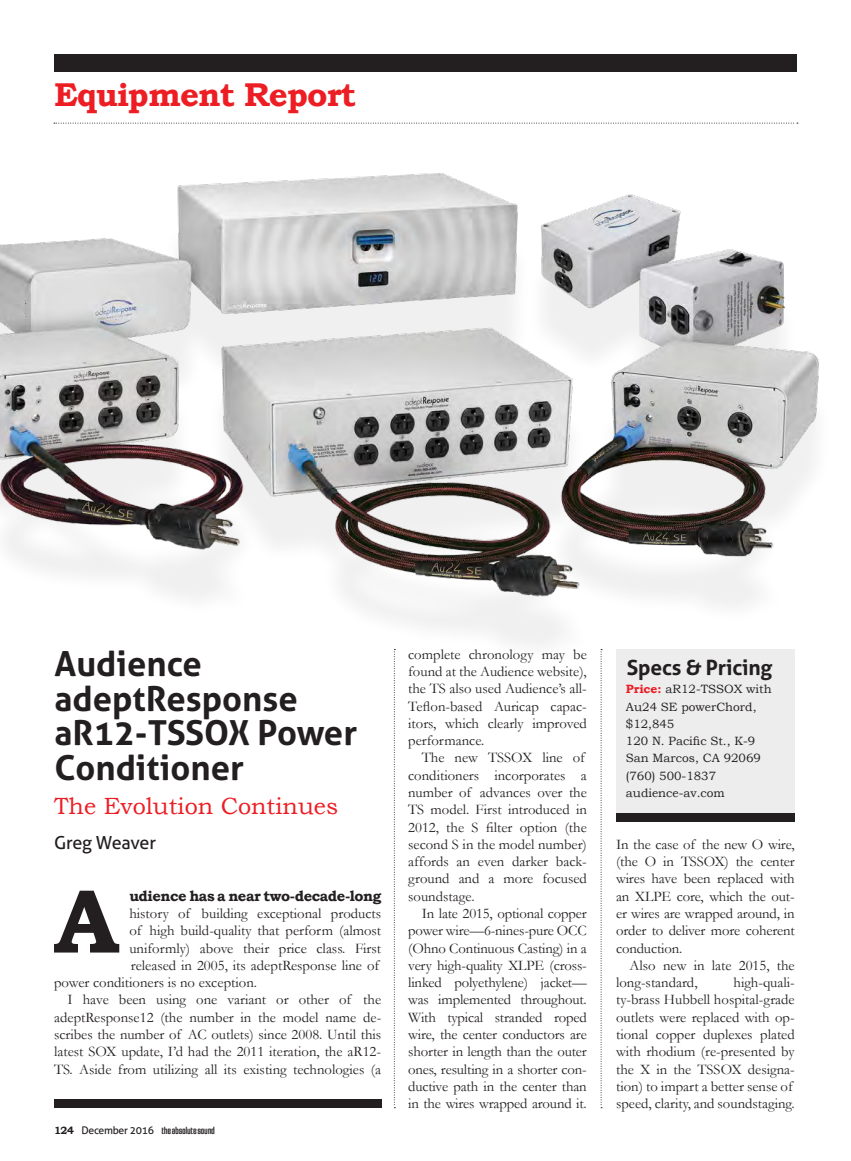
<style>
.page{position:relative;width:851px;height:1161px;background:#fff}
.page>*{position:absolute;margin:0;border:0;box-sizing:border-box;transform-origin:0 0}
.t1{font:700 90.75px "Bookman Old Style";color:#231f20}
.t2{font:700 34.5px/34.5px "Aller";color:#231f20}
.t3{font:700 33px "Bookman Old Style";letter-spacing:-.03em;color:#ed1d24}
.t4{font:23.4px "Bookman Old Style";color:#ed1d24}
.t5{font:700 21px "Aller";letter-spacing:-.01em;color:#231f20}
.t6{font:18px "Aller";letter-spacing:-.02em;color:#231f20}
.t7{font:14.7px/17.2px "Garamond";color:#231f20}
.t8{font:700 14.7px "Bookman Old Style";letter-spacing:-.03em;color:#231f20}
.t9{font:12px/17.2px "Bookman Old Style";color:#231f20}
.t10{font:10.5px "Jay Gothic URWT";letter-spacing:-.03em;color:#231f20}
.s1{font-weight:700;color:#ed1d24}
.s2{font-family:"Bookman Old Style";font-weight:700}
.s3{font-family:"Aller"}
</style>
<div class="page">
<img style="left:0;top:173px;width:819px;height:448px">
<svg style="left:600px;top:649px;width:2px;height:459px"></svg>
<svg style="left:394px;top:649px;width:1px;height:459px"></svg>
<div style="left:54px;top:54px;width:742px;height:17px;background:#231f20"></div>
<svg style="left:54px;top:123px;width:743px;height:1px"></svg>
<div style="left:616px;top:649px;width:178px;height:164px;background:#ededee"></div>
<div style="left:616px;top:813px;width:178px;height:9px;background:#231f20"></div>
<div style="left:54px;top:1099px;width:327px;height:9px;background:#231f20"></div>
<p class="t3" style="left:54px;top:75px;width:303px">Equipment Report</p>
<p class="t7" style="left:408px;top:645px;width:180px">complete chronology may be</p>
<p class="t7" style="left:408px;top:663px;width:180px">found at the Audience website),</p>
<p class="t7" style="left:408px;top:680px;width:180px">the TS also used Audience’s all-</p>
<p class="t7" style="left:408px;top:697px;width:180px">Teflon-based Auricap capac-</p>
<p class="t7" style="left:408px;top:715px;width:180px">itors, which clearly improved</p>
<p class="t7" style="left:408px;top:732px;width:78px">performance.</p>
<p class="t7" style="left:421px;top:749px;width:165px">The new TSSOX line of</p>
<p class="t7" style="left:408px;top:766px;width:180px">conditioners incorporates a</p>
<p class="t7" style="left:408px;top:784px;width:180px">number of advances over the</p>
<p class="t7" style="left:408px;top:801px;width:180px">TS model. First introduced in</p>
<p class="t7" style="left:408px;top:818px;width:180px">2012, the S filter option (the</p>
<p class="t7" style="left:408px;top:836px;width:180px">second S in the model number)</p>
<p class="t7" style="left:408px;top:853px;width:180px">affords an even darker back-</p>
<p class="t7" style="left:408px;top:870px;width:180px">ground and a more focused</p>
<p class="t7" style="left:408px;top:887px;width:68px">soundstage.</p>
<p class="t7" style="left:421px;top:905px;width:167px">In late 2015, optional copper</p>
<p class="t7" style="left:408px;top:922px;width:180px">power wire—6-nines-pure OCC</p>
<p class="t7" style="left:408px;top:939px;width:180px">(Ohno Continuous Casting) in a</p>
<p class="t7" style="left:408px;top:956px;width:180px">very high-quality XLPE (cross-</p>
<p class="t7" style="left:408px;top:974px;width:180px">linked polyethylene) jacket—</p>
<p class="t7" style="left:408px;top:991px;width:180px">was implemented throughout.</p>
<p class="t7" style="left:408px;top:1008px;width:180px">With typical stranded roped</p>
<p class="t7" style="left:408px;top:1026px;width:180px">wire, the center conductors are</p>
<p class="t7" style="left:408px;top:1043px;width:180px">shorter in length than the outer</p>
<p class="t7" style="left:408px;top:1060px;width:180px">ones, resulting in a shorter con-</p>
<p class="t7" style="left:408px;top:1077px;width:180px">ductive path in the center than</p>
<p class="t7" style="left:408px;top:1095px;width:180px">in the wires wrapped around it.</p>
<p class="t2" style="left:54px;top:646px;width:304px">Audience adeptResponse aR12-TSSOX Power<br>Conditioner</p>
<p class="t5" style="left:627px;top:655px;width:147px">Specs &amp; Pricing</p>
<p class="t9" style="left:626px;top:681px;width:147px"><span class="s1">Price:</span> aR12-TSSOX with<br>Au24 SE powerChord, $12,845<br>120 N. Pacific St., K-9<br>San Marcos, CA 92069 (760) 500-1837 audience-av.com</p>
<p class="t4" style="left:54px;top:793px;width:286px">The Evolution Continues</p>
<p class="t6" style="left:54px;top:832px;width:103px">Greg Weaver</p>
<p class="t7" style="left:616px;top:835px;width:180px">In the case of the new O wire,</p>
<p class="t7" style="left:616px;top:853px;width:180px">(the O in TSSOX) the center</p>
<p class="t7" style="left:616px;top:870px;width:180px">wires have been replaced with</p>
<p class="t7" style="left:616px;top:887px;width:180px">an XLPE core, which the out-</p>
<p class="t7" style="left:616px;top:905px;width:180px">er wires are wrapped around, in</p>
<p class="t7" style="left:616px;top:922px;width:180px">order to deliver more coherent</p>
<p class="t7" style="left:616px;top:939px;width:68px">conduction.</p>
<p class="t7" style="left:629px;top:956px;width:167px">Also new in late 2015, the</p>
<p class="t7" style="left:616px;top:974px;width:83px">long-standard,</p>
<p class="t1" style="left:54px;top:867px;width:67px">A</p>
<p class="t8" style="left:129px;top:887px;width:253px">udience has a near two-decade-long</p>
<p class="t7" style="left:129px;top:905px;width:253px">history of building exceptional products</p>
<p class="t7" style="left:129px;top:922px;width:253px">of high build-quality that perform (almost</p>
<p class="t7" style="left:129px;top:939px;width:253px">uniformly) above their price class. First</p>
<p class="t7" style="left:131px;top:956px;width:250px">released in 2005, its adeptResponse line of</p>
<p class="t7" style="left:54px;top:974px;width:204px">power conditioners is no exception.</p>
<p class="t7" style="left:68px;top:991px;width:315px">I have been using one variant or other of the</p>
<p class="t7" style="left:54px;top:1008px;width:329px">adeptResponse12 (the number in the model name de-</p>
<p class="t7" style="left:54px;top:1026px;width:329px">scribes the number of AC outlets) since 2008. Until this</p>
<p class="t7" style="left:54px;top:1043px;width:328px">latest SOX update, I’d had the 2011 iteration, the aR12-</p>
<p class="t7" style="left:54px;top:1060px;width:328px">TS. Aside from utilizing all its existing technologies (a</p>
<p class="t7" style="left:616px;top:974px;width:180px;text-indent:117px">high-quali&shy;ty-brass Hubbell hospital-grade outlets were replaced with op&shy;tional copper duplexes plated with rhodium (re-presented by the X in the TSSOX designa&shy;tion) to impart a better sense of speed, clarity, and soundstaging.</p>
<p class="t10" style="left:54px;top:1125px;width:162px"><span class="s2">124</span> <span class="s3">December 2016</span> the absolute sound</p>
</div>
